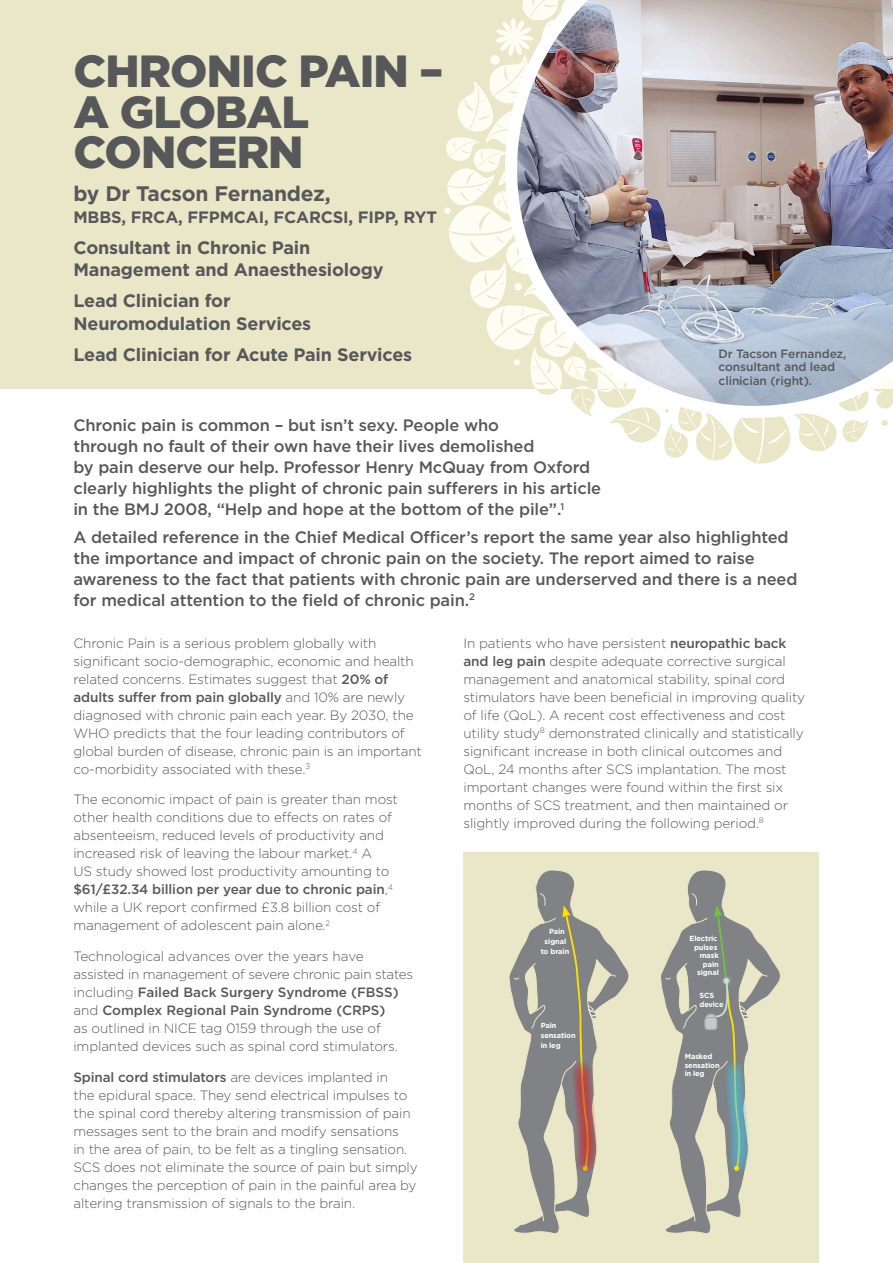
<style>
.page{position:relative;width:893px;height:1263px;background:#fff}
.page>*{position:absolute;margin:0;border:0;box-sizing:border-box;transform-origin:0 0}
.t1{font:900 45px/40.5px "Gotham";letter-spacing:-.02em;color:#57585a}
.t2{font:700 21px "Gotham";letter-spacing:-.01em;color:#57585a}
.t3{font:700 18px/22.5px "Gotham";letter-spacing:-.01em;color:#57585a}
.t4{font:500 16.5px/21px "Gotham";letter-spacing:-.01em;color:#57585a}
.t5{font:700 16.5px "Gotham";letter-spacing:-.01em;color:#57585a}
.t6{font:300 13.5px/18px "Gotham";letter-spacing:-.01em;color:#57585a}
.t7{font:500 12px/13.5px "Gotham";letter-spacing:-.01em;color:#57585a}
.t8{font:700 7.35px/8.6px "Gotham";letter-spacing:-.01em;color:#fff}
.s1{font-weight:500}
</style>
<div class="page">
<div style="left:0;top:0;width:893px;height:389px;background:#eae7c8"></div>
<svg style="left:444px;top:22px;width:444px;height:442px"></svg>
<img style="left:505px;top:0;width:388px;height:418px">
<div style="left:463px;top:853px;width:356px;height:410px;background:#eae7c8"></div>
<svg style="left:509px;top:870px;width:120px;height:363px"></svg>
<svg style="left:661px;top:870px;width:119px;height:363px"></svg>
<svg style="left:706px;top:1014px;width:10px;height:11px"></svg>
<div style="left:705px;top:1013px;width:12px;height:12px;border:1px solid #a8a9ad;border-radius:50%"></div>
<div style="left:705px;top:1017px;width:12px;height:13px;background:#c7c8ca;border-radius:3px"></div>
<div style="left:704px;top:1017px;width:13px;height:13px;border:1px solid #a8a9ad;border-radius:3px"></div>
<p class="t1" style="left:74px;top:51px;width:371px">CHRONIC PAIN –<br>A GLOBAL<br>CONCERN</p>
<p class="t2" style="left:74px;top:179px;width:259px">by Dr Tacson Fernandez,</p>
<p class="t5" style="left:74px;top:206px;width:365px">MBBS, FRCA, FFPMCAI, FCARCSI, FIPP, RYT</p>
<p class="t3" style="left:74px;top:236px;width:312px">Consultant in Chronic Pain<br>Management and Anaesthesiology</p>
<p class="t3" style="left:74px;top:289px;width:239px">Lead Clinician for<br>Neuromodulation Services</p>
<p class="t3" style="left:74px;top:343px;width:340px">Lead Clinician for Acute Pain Services</p>
<p class="t7" style="left:719px;top:347px;width:129px">Dr Tacson Fernandez, consultant and lead clinician (right).</p>
<p class="t4" style="left:73px;top:415px;width:529px">Chronic pain is common – but isn’t sexy. People who<br>through no fault of their own have their lives demolished<br>by pain deserve our help. Professor Henry McQuay from Oxford clearly highlights the plight of chronic pain sufferers in his article in the BMJ 2008, “Help and hope at the bottom of the pile”.<sup>1</sup></p>
<p class="t4" style="left:73px;top:526px;width:725px">A detailed reference in the Chief Medical Officer’s report the same year also highlighted the importance and impact of chronic pain on the society. The report aimed to raise awareness to the fact that patients with chronic pain are underserved and there is a need for medical attention to the field of chronic pain.<sup>2</sup></p>
<p class="t6" style="left:73px;top:633px;width:350px">Chronic Pain is a serious problem globally with significant socio-demographic, economic and health related concerns. Estimates suggest that <span class="s1">20% of adults suffer from pain globally</span> and 10% are newly diagnosed with chronic pain each year. By 2030, the WHO predicts that the four leading contributors of global burden of disease, chronic pain is an important co-morbidity associated with these.<sup>3</sup></p>
<p class="t6" style="left:73px;top:790px;width:326px">The economic impact of pain is greater than most other health conditions due to effects on rates of absenteeism, reduced levels of productivity and increased risk of leaving the labour market.<sup>4</sup> A<br>US study showed lost productivity amounting to <span class="s1">$61/£32.34 billion per year due to chronic pain</span>,<sup>4 </sup>while a UK report confirmed £3.8 billion cost of management of adolescent pain alone.<sup>2</sup></p>
<p class="t6" style="left:73px;top:947px;width:341px">Technological advances over the years have assisted in management of severe chronic pain states including <span class="s1">Failed Back Surgery Syndrome (FBSS) </span>and <span class="s1">Complex Regional Pain Syndrome (CRPS)<br></span>as outlined in NICE tag 0159 through the use of implanted devices such as spinal cord stimulators.</p>
<p class="t6" style="left:73px;top:1068px;width:346px"><span class="s1">Spinal cord stimulators</span> are devices implanted in<br>the epidural space. They send electrical impulses to the spinal cord thereby altering transmission of pain messages sent to the brain and modify sensations<br>in the area of pain, to be felt as a tingling sensation.<br>SCS does not eliminate the source of pain but simply changes the perception of pain in the painful area by altering transmission of signals to the brain.</p>
<p class="t6" style="left:463px;top:633px;width:343px">In patients who have persistent <span class="s1">neuropathic back and leg pain</span> despite adequate corrective surgical management and anatomical stability, spinal cord stimulators have been beneficial in improving quality of life (QoL). A recent cost effectiveness and cost utility study<sup>8</sup> demonstrated clinically and statistically significant increase in both clinical outcomes and QoL, 24 months after SCS implantation. The most important changes were found within the first six months of SCS treatment, and then maintained or slightly improved during the following period.<sup>8</sup></p>
<p class="t8" style="left:541px;top:926px;width:30px;line-height:9.8px;text-align:center">Pain signal to brain</p>
<p class="t8" style="left:541px;top:1020px;width:36px;line-height:9.8px">Pain sensation in leg</p>
<p class="t8" style="left:689px;top:934px;width:31px;text-align:right">Electric pulses mask pain signal</p>
<p class="t8" style="left:699px;top:991px;width:26px">SCS device</p>
<p class="t8" style="left:685px;top:1052px;width:36px">Masked sensation in leg</p>
</div>
